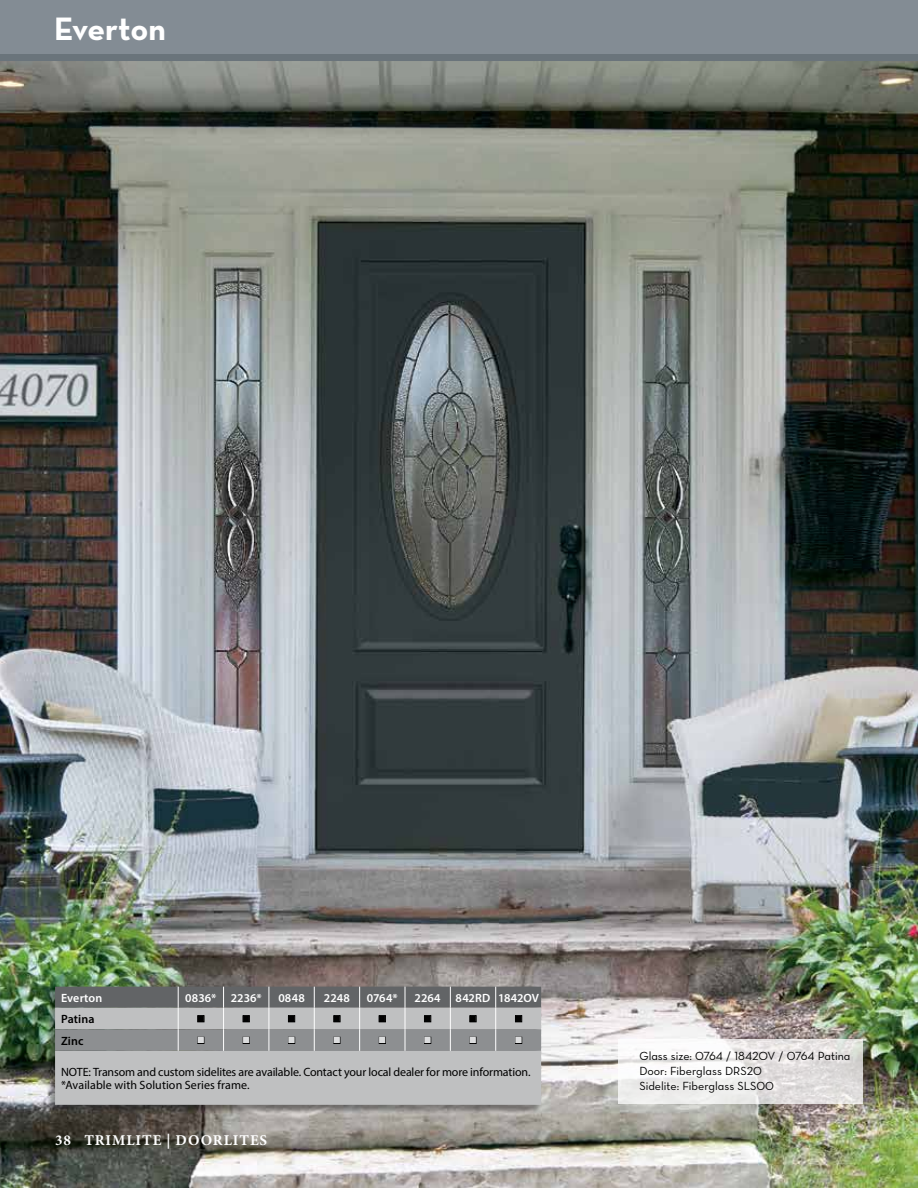
<style>
.page{position:relative;width:918px;height:1188px;background:#fff}
.page>*{position:absolute;margin:0;border:0;box-sizing:border-box;transform-origin:0 0}
.t1{font:33px "Neutra Text Bold Alt";letter-spacing:-.005em;color:#fff}
.t2{font:700 15px "Minion Pro";letter-spacing:.06em;color:#fff}
.t3{font:12px/13.5px "Myriad Pro";letter-spacing:-.01em;color:#000}
.t4{font:12px/15px "Neutra Text Book Alt";color:#000}
.t5{font:600 12px "Myriad Pro";letter-spacing:.005em;color:#fff}
.t6{font:600 12px/21.6px "Myriad Pro";letter-spacing:.005em;color:#000}
</style>
<div class="page">
<div style="left:0;top:0;width:918px;height:62px;background:#6a747b"></div>
<div style="left:0;top:0;width:918px;height:53px;background:#838c94"></div>
<img style="left:0;top:62px;width:918px;height:1126px">
<div style="left:46px;top:986px;width:496px;height:128px;background:#000;opacity:.4"></div>
<div style="left:55px;top:1051px;width:486px;height:54px;background:#bfc0c1"></div>
<svg style="left:619px;top:1039px;width:244px;height:65px"></svg>
<svg style="left:55px;top:987px;width:486px;height:64px;background:#919394"></svg>
<h1 class="t1" style="left:54px;top:9px;width:113px">Everton</h1>
<p class="t5" style="left:61px;top:990px;width:43px">Everton</p>
<p class="t5" style="left:185px;top:990px;width:78px">0836* 2236*</p>
<p class="t5" style="left:278px;top:990px;width:28px">0848</p>
<p class="t5" style="left:324px;top:990px;width:27px">2248</p>
<p class="t5" style="left:367px;top:990px;width:32px">0764*</p>
<p class="t5" style="left:415px;top:990px;width:126px">2264 842RD 1842OV</p>
<p class="t6" style="left:61px;top:1008px;width:35px">Patina<br>Zinc</p>
<p class="t3" style="left:61px;top:1065px;width:471px">NOTE: Transom and custom sidelites are available. Contact your local dealer for more information. *Available with Solution Series frame.</p>
<p class="t2" style="left:55px;top:1130px;width:214px">38 TRIMLITE | DOORLITES</p>
<p class="t4" style="left:639px;top:1048px;width:213px">Glass size: 0764 / 1842OV / 0764 Patina<br>Door: Fiberglass DRS20<br>Sidelite: Fiberglass SLS00</p>
</div>
